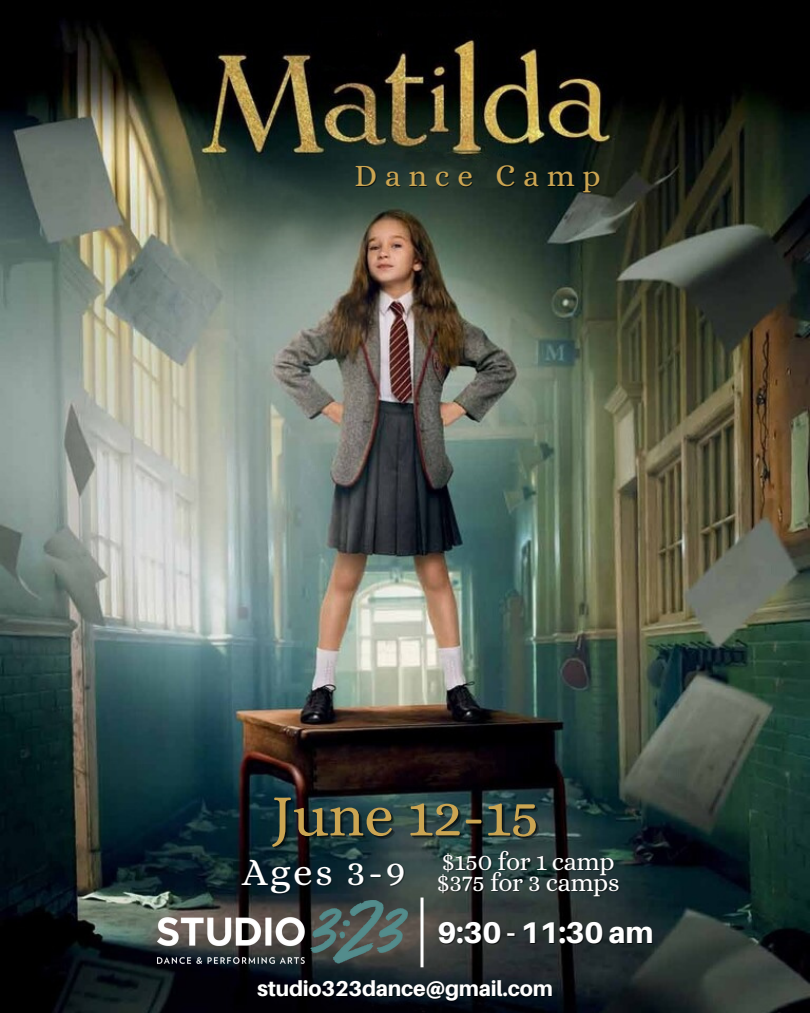
<style>
.page{position:relative;width:810px;height:1013px;background:#fff}
.page>*{position:absolute;margin:0;border:0;box-sizing:border-box;transform-origin:0 0}
.t1{font:59.6px "Alice";color:#cba552}
.t2{font:31.3px "Alice";letter-spacing:.245em;color:#cba552}
.t3{font:800 29.9px "Aileron";letter-spacing:-.01em;color:#fff}
.t4{font:26.1px/21px "Alice";letter-spacing:-.02em;color:#fff;text-align:right}
.t5{font:800 21.5px "Aileron";letter-spacing:-.01em;color:#fff}
.s1{font-size:39.3px}
</style>
<div class="page">
<img style="left:0;top:0;width:810px;height:1012px">
<hr style="left:421px;top:897px;width:3px;height:70px;background:#fff">
<img style="left:158px;top:900px;width:250px;height:63px">
<p class="t2" style="left:355px;top:158px;width:248px">Dance Camp</p>
<h1 class="t1" style="left:271px;top:781px;width:270px">June 12-15</h1>
<p class="t4" style="left:242px;top:850px;width:379px"><span class="s1">Ages 3-9</span> $150 for 1 camp $375 for 3 camps</p>
<p class="t3" style="left:437px;top:914px;width:218px">9:30 - 11:30 am</p>
<p class="t5" style="left:257px;top:975px;width:297px">studio323dance@gmail.com</p>
</div>
